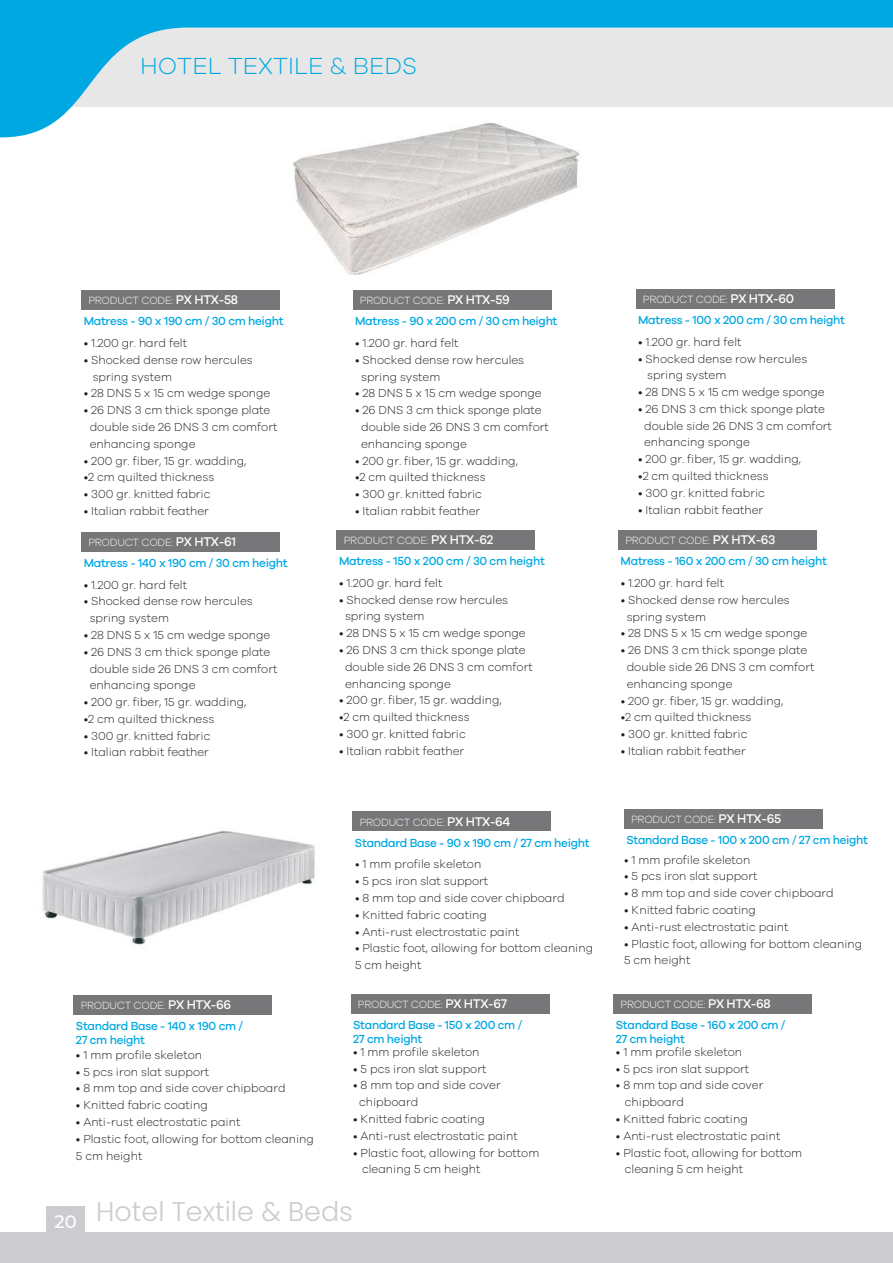
<style>
.page{position:relative;width:893px;height:1263px;background:#fff}
.page>*{position:absolute;margin:0;border:0;box-sizing:border-box;transform-origin:0 0}
.t1{font:300 27px "Poppins";color:#cccbd0}
.t2{font:300 24px "Galano Grotesque";color:#00a8e2}
.t3{font:500 18px "Montserrat";color:#fff}
.t4{font:500 12.15px/13.6px "Galano Grotesque";letter-spacing:-.025em;color:#00a8e2}
.t5{font:300 12px/16.8px "Galano Grotesque";color:#221e20}
.t6{font:300 10.8px "Galano Grotesque";letter-spacing:-.025em;color:#fff}
.s1{font-weight:500;font-size:12.9px}
</style>
<div class="page">
<img style="left:293px;top:137px;width:287px;height:173px">
<div style="left:351px;top:994px;width:198px;height:19px;background:#77777a"></div>
<div style="left:614px;top:994px;width:198px;height:19px;background:#77777a"></div>
<img style="left:42px;top:831px;width:273px;height:184px">
<div style="left:353px;top:812px;width:198px;height:19px;background:#77777a"></div>
<div style="left:624px;top:809px;width:198px;height:20px;background:#77777a"></div>
<div style="left:74px;top:995px;width:198px;height:19px;background:#77777a"></div>
<svg style="left:0;top:0;width:893px;height:137px;fill:#e8e7e7"></svg>
<div style="left:0;top:1233px;width:893px;height:30px;background:#cccbd0"></div>
<div style="left:47px;top:1206px;width:38px;height:29px;background:#cccbd0"></div>
<div style="left:81px;top:290px;width:199px;height:20px;background:#77777a"></div>
<div style="left:353px;top:290px;width:198px;height:20px;background:#77777a"></div>
<div style="left:636px;top:289px;width:198px;height:20px;background:#77777a"></div>
<div style="left:81px;top:532px;width:199px;height:19px;background:#77777a"></div>
<div style="left:337px;top:530px;width:198px;height:20px;background:#77777a"></div>
<div style="left:618px;top:530px;width:199px;height:20px;background:#77777a"></div>
<h2 class="t2" style="left:140px;top:52px;width:278px">HOTEL TEXTILE &amp; BEDS</h2>
<p class="t6" style="left:88px;top:294px;width:151px">PRODUCT CODE: <span class="s1">PX HTX-58</span></p>
<p class="t5" style="left:84px;top:334px;width:105px">• 1.200 gr. hard felt</p>
<p class="t5" style="left:93px;top:351px;width:162px;text-indent:-9px">• Shocked dense row hercules spring system</p>
<p class="t5" style="left:84px;top:384px;width:188px">• 28 DNS 5 x 15 cm wedge sponge</p>
<p class="t5" style="left:90px;top:401px;width:189px;text-indent:-6px">• 26 DNS 3 cm thick sponge plate double side 26 DNS 3 cm comfort enhancing sponge</p>
<p class="t5" style="left:84px;top:452px;width:164px">• 200 gr. fiber, 15 gr. wadding,</p>
<p class="t5" style="left:84px;top:468px;width:132px">•2 cm quilted thickness</p>
<p class="t5" style="left:84px;top:485px;width:128px">• 300 gr. knitted fabric</p>
<p class="t5" style="left:84px;top:502px;width:127px">• Italian rabbit feather</p>
<p class="t4" style="left:84px;top:314px;width:201px">Matress - 90 x 190 cm / 30 cm height</p>
<p class="t6" style="left:360px;top:294px;width:151px">PRODUCT CODE: <span class="s1">PX HTX-59</span></p>
<p class="t5" style="left:355px;top:334px;width:105px">• 1.200 gr. hard felt</p>
<p class="t5" style="left:361px;top:351px;width:165px;text-indent:-6px">• Shocked dense row hercules spring system</p>
<p class="t5" style="left:355px;top:384px;width:188px">• 28 DNS 5 x 15 cm wedge sponge</p>
<p class="t5" style="left:361px;top:401px;width:189px;text-indent:-6px">• 26 DNS 3 cm thick sponge plate double side 26 DNS 3 cm comfort enhancing sponge</p>
<p class="t5" style="left:355px;top:452px;width:164px">• 200 gr. fiber, 15 gr. wadding,</p>
<p class="t5" style="left:355px;top:468px;width:132px">•2 cm quilted thickness</p>
<p class="t5" style="left:355px;top:485px;width:128px">• 300 gr. knitted fabric</p>
<p class="t5" style="left:355px;top:502px;width:127px">• Italian rabbit feather</p>
<p class="t4" style="left:355px;top:314px;width:204px">Matress - 90 x 200 cm / 30 cm height</p>
<p class="t6" style="left:643px;top:293px;width:153px">PRODUCT CODE: <span class="s1">PX HTX-60</span></p>
<p class="t5" style="left:638px;top:333px;width:105px">• 1.200 gr. hard felt</p>
<p class="t5" style="left:647px;top:350px;width:162px;text-indent:-9px">• Shocked dense row hercules spring system</p>
<p class="t5" style="left:638px;top:383px;width:188px">• 28 DNS 5 x 15 cm wedge sponge</p>
<p class="t5" style="left:644px;top:400px;width:189px;text-indent:-6px">• 26 DNS 3 cm thick sponge plate double side 26 DNS 3 cm comfort enhancing sponge</p>
<p class="t5" style="left:638px;top:450px;width:164px">• 200 gr. fiber, 15 gr. wadding,</p>
<p class="t5" style="left:638px;top:467px;width:132px">•2 cm quilted thickness</p>
<p class="t5" style="left:638px;top:484px;width:128px">• 300 gr. knitted fabric</p>
<p class="t5" style="left:638px;top:501px;width:127px">• Italian rabbit feather</p>
<p class="t4" style="left:638px;top:313px;width:208px">Matress - 100 x 200 cm / 30 cm height</p>
<p class="t6" style="left:88px;top:536px;width:149px">PRODUCT CODE: <span class="s1">PX HTX-61</span></p>
<p class="t5" style="left:84px;top:576px;width:105px">• 1.200 gr. hard felt</p>
<p class="t5" style="left:90px;top:592px;width:165px;text-indent:-6px">• Shocked dense row hercules spring system</p>
<p class="t5" style="left:84px;top:626px;width:188px">• 28 DNS 5 x 15 cm wedge sponge</p>
<p class="t5" style="left:90px;top:643px;width:189px;text-indent:-6px">• 26 DNS 3 cm thick sponge plate double side 26 DNS 3 cm comfort enhancing sponge</p>
<p class="t5" style="left:84px;top:693px;width:164px">• 200 gr. fiber, 15 gr. wadding,</p>
<p class="t5" style="left:84px;top:710px;width:132px">•2 cm quilted thickness</p>
<p class="t5" style="left:84px;top:727px;width:128px">• 300 gr. knitted fabric</p>
<p class="t5" style="left:84px;top:744px;width:127px">• Italian rabbit feather</p>
<p class="t4" style="left:84px;top:555px;width:205px">Matress - 140 x 190 cm / 30 cm height</p>
<p class="t6" style="left:344px;top:534px;width:151px">PRODUCT CODE: <span class="s1">PX HTX-62</span></p>
<p class="t5" style="left:339px;top:574px;width:105px">• 1.200 gr. hard felt</p>
<p class="t5" style="left:345px;top:591px;width:165px;text-indent:-6px">• Shocked dense row hercules spring system</p>
<p class="t5" style="left:339px;top:624px;width:188px">• 28 DNS 5 x 15 cm wedge sponge</p>
<p class="t5" style="left:345px;top:641px;width:189px;text-indent:-6px">• 26 DNS 3 cm thick sponge plate double side 26 DNS 3 cm comfort enhancing sponge</p>
<p class="t5" style="left:339px;top:691px;width:164px">• 200 gr. fiber, 15 gr. wadding,</p>
<p class="t5" style="left:339px;top:708px;width:132px">•2 cm quilted thickness</p>
<p class="t5" style="left:339px;top:725px;width:128px">• 300 gr. knitted fabric</p>
<p class="t5" style="left:339px;top:742px;width:127px">• Italian rabbit feather</p>
<p class="t4" style="left:339px;top:554px;width:207px">Matress - 150 x 200 cm / 30 cm height</p>
<p class="t6" style="left:625px;top:534px;width:152px">PRODUCT CODE: <span class="s1">PX HTX-63</span></p>
<p class="t5" style="left:621px;top:574px;width:105px">• 1.200 gr. hard felt</p>
<p class="t5" style="left:627px;top:591px;width:165px;text-indent:-6px">• Shocked dense row hercules spring system</p>
<p class="t5" style="left:621px;top:625px;width:188px">• 28 DNS 5 x 15 cm wedge sponge</p>
<p class="t5" style="left:627px;top:641px;width:189px;text-indent:-6px">• 26 DNS 3 cm thick sponge plate double side 26 DNS 3 cm comfort enhancing sponge</p>
<p class="t5" style="left:621px;top:692px;width:164px">• 200 gr. fiber, 15 gr. wadding,</p>
<p class="t5" style="left:621px;top:709px;width:132px">•2 cm quilted thickness</p>
<p class="t5" style="left:621px;top:725px;width:128px">• 300 gr. knitted fabric</p>
<p class="t5" style="left:621px;top:742px;width:127px">• Italian rabbit feather</p>
<p class="t4" style="left:621px;top:554px;width:208px">Matress - 160 x 200 cm / 30 cm height</p>
<p class="t6" style="left:360px;top:815px;width:152px">PRODUCT CODE: <span class="s1">PX HTX-64</span></p>
<p class="t5" style="left:355px;top:855px;width:128px">• 1 mm profile skeleton</p>
<p class="t5" style="left:355px;top:872px;width:135px">• 5 pcs iron slat support</p>
<p class="t5" style="left:355px;top:889px;width:211px">• 8 mm top and side cover chipboard</p>
<p class="t5" style="left:355px;top:906px;width:133px">• Knitted fabric coating</p>
<p class="t5" style="left:355px;top:923px;width:166px">• Anti-rust electrostatic paint</p>
<p class="t5" style="left:355px;top:939px;width:240px">• Plastic foot, allowing for bottom cleaning<br>5 cm height</p>
<p class="t4" style="left:355px;top:835px;width:236px">Standard Base - 90 x 190 cm / 27 cm height</p>
<p class="t6" style="left:631px;top:813px;width:151px">PRODUCT CODE: <span class="s1">PX HTX-65</span></p>
<p class="t5" style="left:624px;top:851px;width:128px">• 1 mm profile skeleton</p>
<p class="t5" style="left:624px;top:867px;width:135px">• 5 pcs iron slat support</p>
<p class="t5" style="left:624px;top:884px;width:211px">• 8 mm top and side cover chipboard</p>
<p class="t5" style="left:624px;top:901px;width:133px">• Knitted fabric coating</p>
<p class="t5" style="left:624px;top:918px;width:166px">• Anti-rust electrostatic paint</p>
<p class="t5" style="left:624px;top:935px;width:240px">• Plastic foot, allowing for bottom cleaning<br>5 cm height</p>
<p class="t4" style="left:626px;top:833px;width:243px">Standard Base - 100 x 200 cm / 27 cm height</p>
<p class="t6" style="left:81px;top:999px;width:152px">PRODUCT CODE: <span class="s1">PX HTX-66</span></p>
<p class="t4" style="left:76px;top:1019px;width:169px">Standard Base - 140 x 190 cm /<br>27 cm height</p>
<p class="t5" style="left:76px;top:1046px;width:128px">• 1 mm profile skeleton</p>
<p class="t5" style="left:76px;top:1063px;width:135px">• 5 pcs iron slat support</p>
<p class="t5" style="left:76px;top:1079px;width:211px">• 8 mm top and side cover chipboard</p>
<p class="t5" style="left:76px;top:1096px;width:133px">• Knitted fabric coating</p>
<p class="t5" style="left:76px;top:1113px;width:166px">• Anti-rust electrostatic paint</p>
<p class="t5" style="left:76px;top:1130px;width:240px">• Plastic foot, allowing for bottom cleaning<br>5 cm height</p>
<p class="t6" style="left:358px;top:998px;width:151px">PRODUCT CODE: <span class="s1">PX HTX-67</span></p>
<p class="t5" style="left:353px;top:1043px;width:128px">• 1 mm profile skeleton</p>
<p class="t5" style="left:353px;top:1060px;width:135px">• 5 pcs iron slat support</p>
<p class="t5" style="left:359px;top:1076px;width:143px;text-indent:-6px">• 8 mm top and side cover chipboard</p>
<p class="t5" style="left:353px;top:1110px;width:133px">• Knitted fabric coating</p>
<p class="t5" style="left:353px;top:1127px;width:166px">• Anti-rust electrostatic paint</p>
<p class="t5" style="left:362px;top:1144px;width:179px;text-indent:-9px">• Plastic foot, allowing for bottom cleaning 5 cm height</p>
<p class="t4" style="left:353px;top:1017px;width:171px">Standard Base - 150 x 200 cm /<br>27 cm height</p>
<p class="t6" style="left:621px;top:998px;width:152px">PRODUCT CODE: <span class="s1">PX HTX-68</span></p>
<p class="t5" style="left:616px;top:1043px;width:128px">• 1 mm profile skeleton</p>
<p class="t5" style="left:616px;top:1060px;width:135px">• 5 pcs iron slat support</p>
<p class="t5" style="left:625px;top:1076px;width:140px;text-indent:-9px">• 8 mm top and side cover chipboard</p>
<p class="t5" style="left:616px;top:1110px;width:133px">• Knitted fabric coating</p>
<p class="t5" style="left:616px;top:1127px;width:166px">• Anti-rust electrostatic paint</p>
<p class="t5" style="left:625px;top:1144px;width:179px;text-indent:-9px">• Plastic foot, allowing for bottom cleaning 5 cm height</p>
<p class="t4" style="left:616px;top:1017px;width:171px">Standard Base - 160 x 200 cm /<br>27 cm height</p>
<h3 class="t3" style="left:55px;top:1209px;width:24px">20</h3>
<h1 class="t1" style="left:96px;top:1196px;width:258px">Hotel Textile &amp; Beds</h1>
</div>
